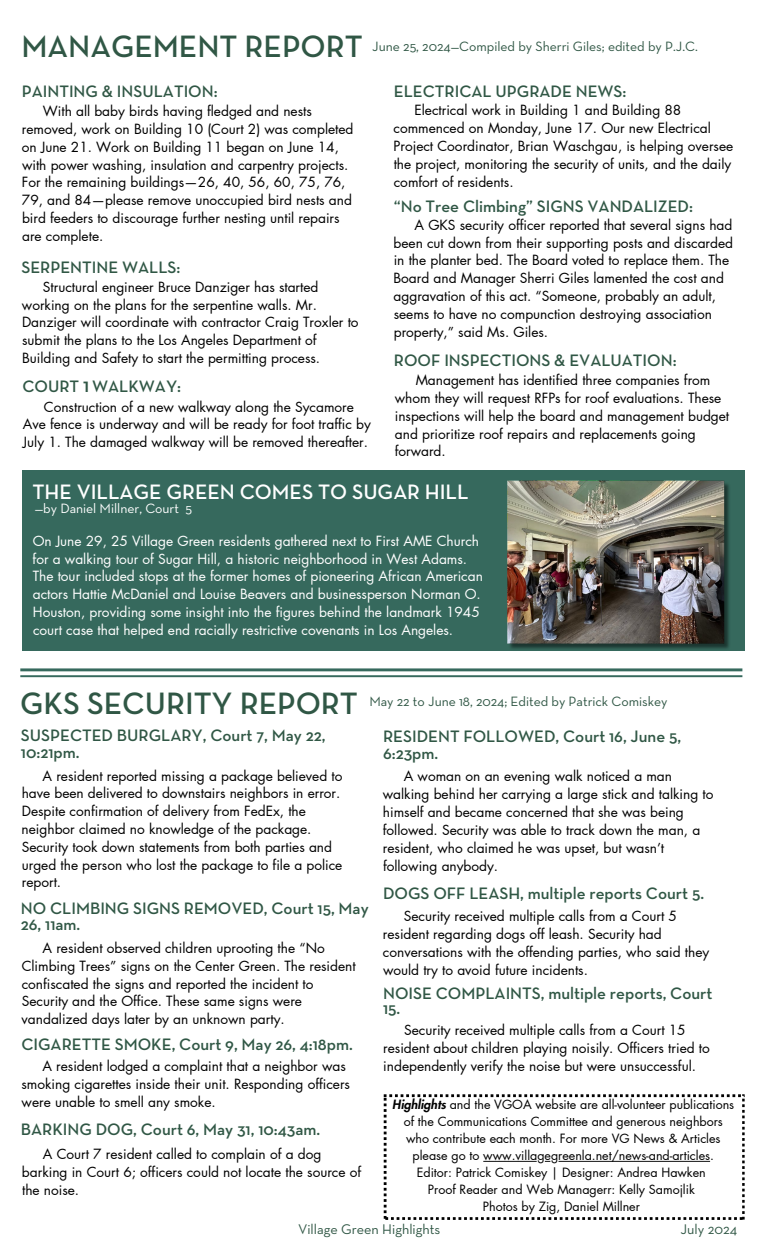
<style>
.page{position:relative;width:765px;height:1260px;background:#fff}
.page>*{position:absolute;margin:0;border:0;box-sizing:border-box;transform-origin:0 0}
.t1{font:600 31.5px "Neutraface Text";color:#305745}
.t2{font:600 21.25px "Neutraface Text";color:#fff}
.t3{font:600 20.25px "Neutraface Text";color:#305745}
.t4{font:600 16.88px/16.9px "Neutraface Text";color:#305745}
.t5{font:14.25px "Neutraface Text";color:#305745}
.t6{font:13.75px/17.8px "Futura LT Pro";color:#000}
.t7{font:13.75px/17.8px "Futura LT Pro";color:#fff}
.t8{font:13.75px "Neutraface Text";color:#305745}
.t9{font:13.75px "Neutraface Text";color:#fff}
.t10{font:12.5px/16.9px "Futura LT Pro";color:#000;text-align:center}
.s1{color:#fff}
.s2{color:#36695d}
.s3{font-weight:800;font-style:italic}
</style>
<div class="page">
<hr style="left:20px;top:668px;width:722px;height:3px;background:#36695d">
<hr style="left:20px;top:675px;width:722px;height:2px;background:#36695d">
<svg style="left:384px;top:1094px;width:361px;height:126px"></svg>
<div style="left:22px;top:470px;width:723px;height:181px;background:#36695d"></div>
<img style="left:507px;top:480px;width:222px;height:169px">
<hr style="left:559px;top:1161px;width:151px;height:1px;background:#000">
<hr style="left:483px;top:1161px;width:54px;height:1px;background:#000">
<h1 class="t1" style="left:21px;top:27px;width:343px">MANAGEMENT REPORT</h1>
<p class="t8" style="left:372px;top:38px;width:327px">June 25, 2024—Compiled by Sherri Giles; edited by P.J.C.</p>
<p class="t4" style="left:22px;top:83px;width:197px">PAINTING &amp; INSULATION:</p>
<p class="t6" style="left:22px;top:102px;width:333px;text-indent:21px">With all baby birds having fledged and nests removed, work on Building 10 (Court 2) was completed on June 21. Work on Building 11 began on June 14, with power washing, insulation and carpentry projects.<br>For the remaining buildings—26, 40, 56, 60, 75, 76, 79, and 84—please remove unoccupied bird nests and bird feeders to discourage further nesting until repairs are complete.</p>
<p class="t4" style="left:21px;top:258px;width:160px">SERPENTINE WALLS:</p>
<p class="t6" style="left:22px;top:278px;width:338px;text-indent:21px">Structural engineer Bruce Danziger has started working on the plans for the serpentine walls. Mr.<br>Danziger will coordinate with contractor Craig Troxler to submit the plans to the Los Angeles Department of Building and Safety to start the permitting process.</p>
<p class="t4" style="left:22px;top:378px;width:160px">COURT <span class="s1">1</span> WALKWAY:</p>
<p class="t6" style="left:23px;top:397px;width:349px;text-align:center">Construction of a new walkway along the Sycamore<br>Ave fence is underway and will be ready for foot traffic by<br>July 1. The damaged walkway will be removed thereafter.</p>
<h3 class="t3" style="left:83px;top:372px;width:8px">1</h3>
<p class="t4" style="left:394px;top:83px;width:234px">ELECTRICAL UPGRADE NEWS:</p>
<p class="t6" style="left:394px;top:101px;width:341px;text-indent:21px">Electrical work in Building 1 and Building 88 commenced on Monday, June 17. Our new Electrical Project Coordinator, Brian Waschgau, is helping oversee the project, monitoring the security of units, and the daily comfort of residents.</p>
<p class="t4" style="left:394px;top:197px;width:301px">“No Tree Climbing” SIGNS VANDALIZED:</p>
<p class="t6" style="left:394px;top:216px;width:341px;text-indent:21px">A GKS security officer reported that several signs had been cut down from their supporting posts and discarded in the planter bed. The Board voted to replace them. The Board and Manager Sherri Giles lamented the cost and aggravation of this act. “Someone, probably an adult, seems to have no compunction destroying association property,” said Ms. Giles.</p>
<p class="t4" style="left:394px;top:352px;width:284px">ROOF INSPECTIONS &amp; EVALUATION:</p>
<p class="t6" style="left:395px;top:371px;width:336px;text-indent:21px">Management has identified three companies from whom they will request RFPs for roof evaluations. These inspections will help the board and management budget and prioritize roof repairs and replacements going forward.</p>
<h2 class="t2" style="left:33px;top:479px;width:438px">THE VILLAGE GREEN COMES TO SUGAR HILL</h2>
<p class="t9" style="left:35px;top:500px;width:166px">—by Daniel Millner, Court 5<span class="s2">5</span></p>
<p class="t7" style="left:33px;top:532px;width:452px">On June 29, 25 Village Green residents gathered next to First AME Church for a walking tour of Sugar Hill, a historic neighborhood in West Adams.<br>The tour included stops at the former homes of pioneering African American actors Hattie McDaniel and Louise Beavers and businessperson Norman O.<br>Houston, providing some insight into the figures behind the landmark 1945 court case that helped end racially restrictive covenants in Los Angeles.</p>
<h1 class="t1" style="left:20px;top:684px;width:339px">GKS SECURITY REPORT</h1>
<p class="t4" style="left:21px;top:727px;width:306px">SUSPECTED BURGLARY, Court 7, May 22,<br>10:21pm.</p>
<p class="t6" style="left:22px;top:767px;width:322px;text-indent:21px">A resident reported missing a package believed to have been delivered to downstairs neighbors in error.<br>Despite confirmation of delivery from FedEx, the neighbor claimed no knowledge of the package.<br>Security took down statements from both parties and urged the person who lost the package to file a police report.</p>
<p class="t4" style="left:21px;top:899px;width:349px">NO CLIMBING SIGNS REMOVED, Court 15, May<br>26, 11am.</p>
<p class="t6" style="left:22px;top:939px;width:336px;text-indent:21px">A resident observed children uprooting the “No Climbing Trees” signs on the Center Green. The resident confiscated the signs and reported the incident to Security and the Office. These same signs were vandalized days later by an unknown party.</p>
<p class="t4" style="left:21px;top:1036px;width:333px">CIGARETTE SMOKE, Court 9, May 26, 4:18pm.</p>
<p class="t6" style="left:22px;top:1057px;width:330px;text-indent:21px">A resident lodged a complaint that a neighbor was smoking cigarettes inside their unit. Responding officers were unable to smell any smoke.</p>
<p class="t8" style="left:369px;top:693px;width:300px">May 22 to June 18, 2024; Edited by Patrick Comiskey</p>
<p class="t4" style="left:383px;top:728px;width:300px">RESIDENT FOLLOWED, Court 16, June 5,<br>6:23pm.</p>
<p class="t6" style="left:383px;top:767px;width:332px;text-indent:21px">A woman on an evening walk noticed a man walking behind her carrying a large stick and talking to himself and became concerned that she was being followed. Security was able to track down the man, a resident, who claimed he was upset, but wasn’t following anybody.</p>
<p class="t4" style="left:383px;top:885px;width:322px">DOGS OFF LEASH, multiple reports Court 5.</p>
<p class="t6" style="left:383px;top:907px;width:328px;text-indent:21px">Security received multiple calls from a Court 5 resident regarding dogs off leash. Security had conversations with the offending parties, who said they would try to avoid future incidents.</p>
<p class="t4" style="left:383px;top:986px;width:331px;line-height:15px">NOISE COMPLAINTS, multiple reports, Court<br>15.</p>
<p class="t6" style="left:383px;top:1021px;width:328px;text-indent:21px">Security received multiple calls from a Court 15 resident about children playing noisily. Officers tried to independently verify the noise but were unsuccessful.</p>
<p class="t10" style="left:392px;top:1096px;width:343px"><span class="s3">Highlights</span> and the VGOA website are all-volunteer publications of the Communications Committee and generous neighbors who contribute each month. For more VG News &amp; Articles please go to www.villagegreenla.net/news-and-articles.<br>Editor: Patrick Comiskey | Designer: Andrea Hawken<br>Proof Reader and Web Managerr: Kelly Samojlik<br>Photos by Zig, Daniel Millner</p>
<p class="t5" style="left:298px;top:1220px;width:144px">Village Green Highlights</p>
<p class="t5" style="left:680px;top:1220px;width:58px">July 2024</p>
<p class="t4" style="left:21px;top:1121px;width:301px">BARKING DOG, Court 6, May 31, 10:43am.</p>
<p class="t6" style="left:22px;top:1145px;width:341px;text-indent:21px">A Court 7 resident called to complain of a dog barking in Court 6; officers could not locate the source of the noise.</p>
</div>
